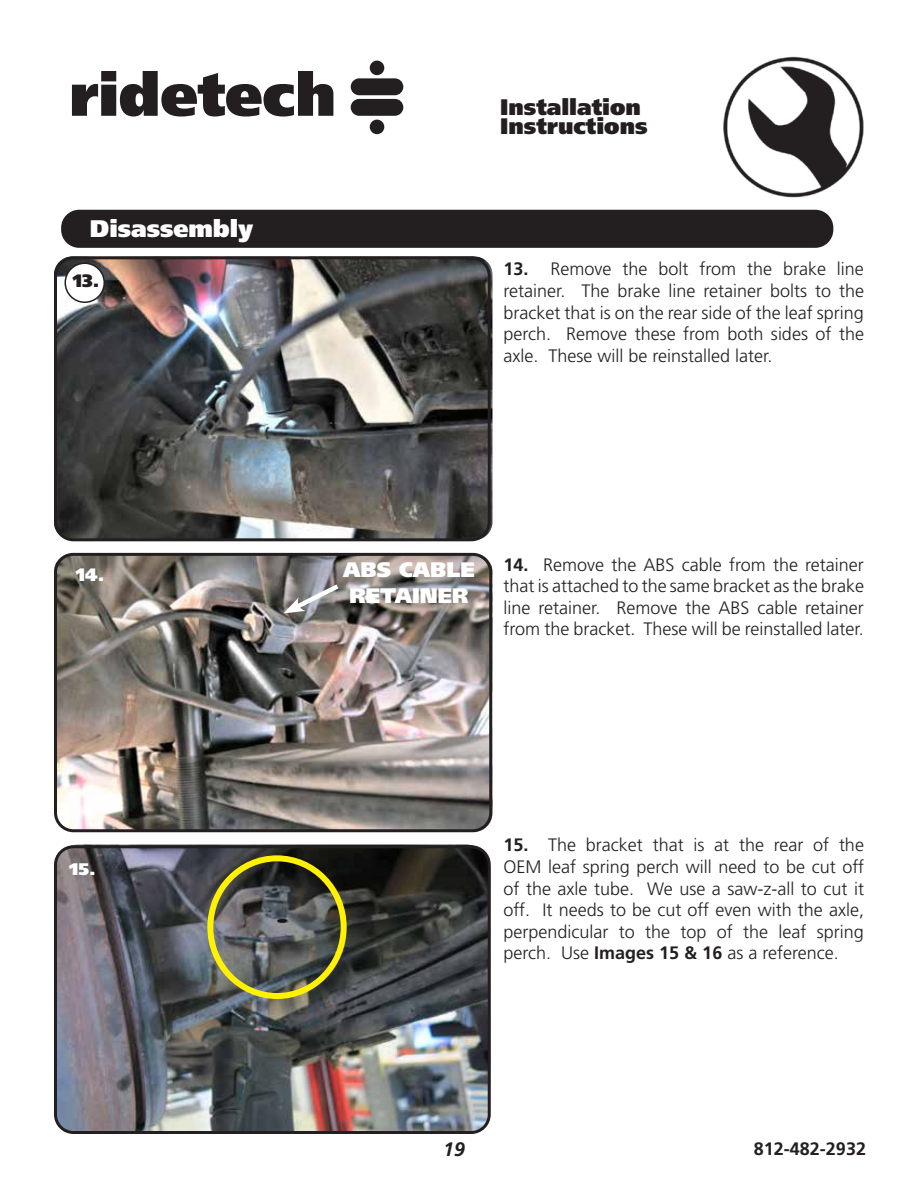
<style>
.page{position:relative;width:918px;height:1188px;background:#fff}
.page>*{position:absolute;margin:0;border:0;box-sizing:border-box;transform-origin:0 0}
.t1{font:900 24px "Frutiger LT Pro";color:#fff}
.t2{font:900 22.5px/19.5px "Frutiger LT Pro";color:#231f20}
.t3{font:900 21px/25.2px "Frutiger LT Pro";color:#fff;text-align:center}
.t4{font:italic 700 19.5px "Frutiger LT Pro";color:#231f20}
.t5{font:300 18px/21.6px "Frutiger LT Pro";color:#231f20;text-align:justify}
.t6{font:700 18px "Frutiger LT Pro";color:#231f20}
.t7{font:900 18px "Frutiger LT Pro";color:#fff}
.t8{font:900 18px "Frutiger LT Pro";color:#231f20}
.t9{font:900 16.8px "Frutiger LT Pro";color:#fff;scale:1.07 1}
.s1{font-weight:700}
</style>
<div class="page">
<img style="left:723px;top:56px;width:141px;height:142px">
<svg style="left:72px;top:71px;width:261px;height:46px"></svg>
<div style="left:351px;top:78px;width:52px;height:17px;background:#231f20;border-radius:8px"></div>
<div style="left:351px;top:99px;width:52px;height:17px;background:#231f20;border-radius:8px"></div>
<div style="left:370px;top:61px;width:14px;height:14px;background:#231f20;border-radius:50%"></div>
<div style="left:370px;top:120px;width:14px;height:14px;background:#231f20;border-radius:50%"></div>
<img style="left:54px;top:554px;width:438px;height:278px">
<img style="left:54px;top:256px;width:438px;height:284px">
<img style="left:54px;top:849px;width:433px;height:285px">
<div style="left:54px;top:553px;width:438px;height:279px;border:3px solid #231f20;border-radius:18px"></div>
<div style="left:61px;top:210px;width:772px;height:38px;background:#231f20;border-radius:18px"></div>
<div style="left:54px;top:845px;width:437px;height:289px;border:3px solid #231f20;border-radius:18px"></div>
<div style="left:54px;top:256px;width:437px;height:285px;border:3px solid #231f20;border-radius:18px"></div>
<div style="left:65px;top:263px;width:39px;height:39px;background:#fff;border-radius:50%"></div>
<div style="left:64px;top:262px;width:41px;height:41px;border:2px solid #231f20;border-radius:50%"></div>
<svg style="left:284px;top:580px;width:60px;height:34px;background:#979697"></svg>
<div style="left:207px;top:855px;width:140px;height:144px;border:6px solid #fff101;border-radius:50%"></div>
<h1 class="t1" style="left:90px;top:214px;width:165px">Disassembly</h1>
<p class="t8" style="left:73px;top:270px;width:28px">13.</p>
<p class="t7" style="left:76px;top:564px;width:30px">14.</p>
<p class="t9" style="left:69px;top:859px;width:26px">15.</p>
<p class="t2" style="left:500px;top:97px;width:149px">Installation<br>Instructions</p>
<p class="t5" style="left:504px;top:259px;width:362px"><span class="s1">13.</span> Remove the bolt from the brake line retainer. The brake line retainer bolts to the bracket that is on the rear side of the leaf spring perch. Remove these from both sides of the axle. These will be reinstalled later.</p>
<p class="t3" style="left:343px;top:557px;width:133px">ABS CABLE<br>RETAINER</p>
<p class="t5" style="left:504px;top:554px;width:362px"><span class="s1">14.</span> Remove the ABS cable from the retainer that is attached to the same bracket as the brake line retainer. Remove the ABS cable retainer from the bracket. These will be reinstalled later.</p>
<p class="t5" style="left:504px;top:835px;width:362px"><span class="s1">15.</span> The bracket that is at the rear of the OEM leaf spring perch will need to be cut off of the axle tube. We use a saw-z-all to cut it off. It needs to be cut off even with the axle, perpendicular to the top of the leaf spring perch. Use <span class="s1">Images 15 &amp; 16</span> as a reference.</p>
<p class="t4" style="left:443px;top:1138px;width:23px">19</p>
<p class="t6" style="left:754px;top:1138px;width:114px">812-482-2932</p>
</div>
